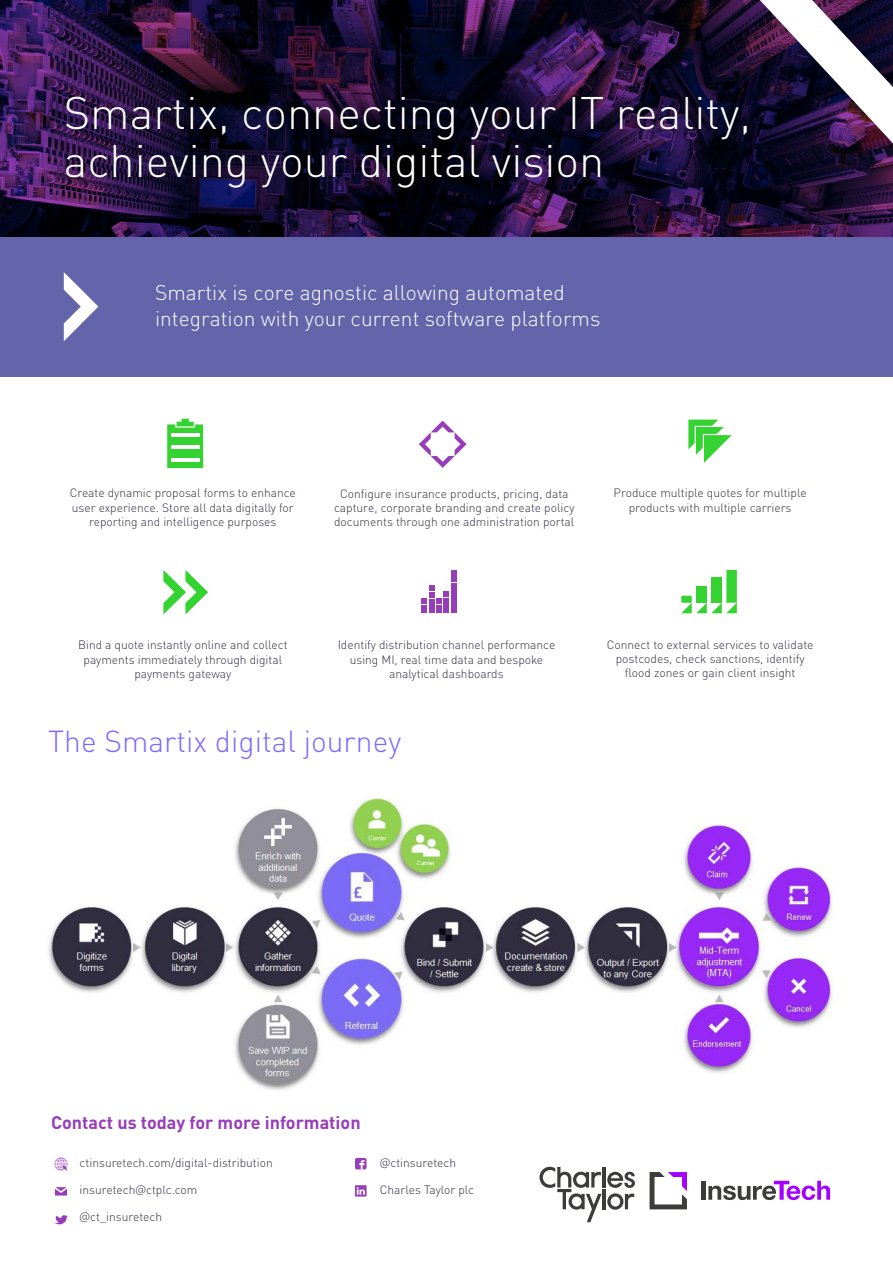
<style>
.page{position:relative;width:893px;height:1263px;background:#fff}
.page>*{position:absolute;margin:0;border:0;box-sizing:border-box;transform-origin:0 0}
.t1{font:300 45px/48px "DINOT";color:#fff}
.t2{font:300 30px "DINOT";color:#7e69ff}
.t3{font:300 21px/25.2px "DINOT";color:#fff}
.t4{font:700 18px "DINOT";color:#973dbb}
.t5{font:300 12px/14.4px "DINOT";color:#312e43;text-align:center}
.s1{font-family:"Open Sans"}
</style>
<div class="page">
<svg style="left:0;top:0;width:893px;height:237px;background:#1d0e31"></svg>
<svg style="left:760px;top:0;width:133px;height:143px"></svg>
<svg style="left:419px;top:421px;width:48px;height:47px"></svg>
<svg style="left:163px;top:570px;width:45px;height:44px"></svg>
<svg style="left:167px;top:419px;width:36px;height:49px"></svg>
<hr style="left:171px;top:433px;width:29px;height:4px;background:#fff">
<hr style="left:171px;top:446px;width:29px;height:3px;background:#fff">
<hr style="left:171px;top:458px;width:29px;height:3px;background:#fff">
<svg style="left:688px;top:420px;width:44px;height:43px"></svg>
<svg style="left:681px;top:570px;width:56px;height:43px"></svg>
<div style="left:422px;top:605px;width:5px;height:8px;background:#973dbb"></div>
<div style="left:429px;top:599px;width:5px;height:14px;background:#973dbb"></div>
<div style="left:436px;top:605px;width:6px;height:8px;background:#973dbb"></div>
<div style="left:444px;top:598px;width:5px;height:15px;background:#973dbb"></div>
<div style="left:451px;top:583px;width:5px;height:30px;background:#973dbb"></div>
<svg style="left:422px;top:570px;width:34px;height:34px"></svg>
<div style="left:0;top:237px;width:893px;height:139px;background:#6464ab"></div>
<svg style="left:64px;top:272px;width:34px;height:69px"></svg>
<svg style="left:539px;top:1167px;width:96px;height:55px"></svg>
<svg style="left:650px;top:1172px;width:37px;height:37px"></svg>
<hr style="left:702px;top:1181px;width:4px;height:19px;background:#3c3c3b">
<svg style="left:708px;top:1181px;width:122px;height:19px"></svg>
<svg style="left:54px;top:1215px;width:14px;height:10px"></svg>
<svg style="left:55px;top:1187px;width:12px;height:8px"></svg>
<svg style="left:55px;top:1157px;width:12px;height:13px"></svg>
<svg style="left:355px;top:1158px;width:12px;height:11px"></svg>
<svg style="left:355px;top:1185px;width:12px;height:11px"></svg>
<img style="left:48px;top:795px;width:787px;height:295px">
<h1 class="t1" style="left:64px;top:85px;width:689px">Smartix, connecting your IT reality, achieving your digital vision</h1>
<h3 class="t3" style="left:155px;top:279px;width:447px">Smartix is core agnostic allowing automated integration with your current software platforms</h3>
<p class="t5" style="left:70px;top:485px;width:228px">Create dynamic proposal forms to enhance user experience. Store all data digitally for reporting and intelligence purposes</p>
<p class="t5" style="left:334px;top:485px;width:242px">Configure insurance products, pricing, data capture, corporate branding and create policy documents through one administration portal</p>
<p class="t5" style="left:614px;top:485px;width:195px">Produce multiple quotes for multiple products with multiple carriers</p>
<p class="t5" style="left:78px;top:637px;width:211px">Bind a quote instantly online and collect payments immediately through digital payments gateway</p>
<p class="t5" style="left:338px;top:637px;width:219px">Identify distribution channel performance using MI, real time data and bespoke analytical dashboards</p>
<p class="t5" style="left:607px;top:636px;width:208px">Connect to external services to validate postcodes, check sanctions, identify flood zones or gain client insight</p>
<h2 class="t2" style="left:48px;top:718px;width:355px">The Smartix digital journey</h2>
<h3 class="t4" style="left:51px;top:1109px;width:311px">Contact us today for more information</h3>
<p class="t5" style="left:80px;top:1154px;width:195px">ctinsuretech.com/digital-distribution</p>
<p class="t5" style="left:80px;top:1181px;width:119px">insuretech<span class="s1">@</span>ctplc.com</p>
<p class="t5" style="left:80px;top:1208px;width:84px"><span class="s1">@</span>ct_insuretech</p>
<p class="t5" style="left:380px;top:1154px;width:78px"><span class="s1">@</span>ctinsuretech</p>
<p class="t5" style="left:380px;top:1181px;width:96px">Charles Taylor plc</p>
</div>
